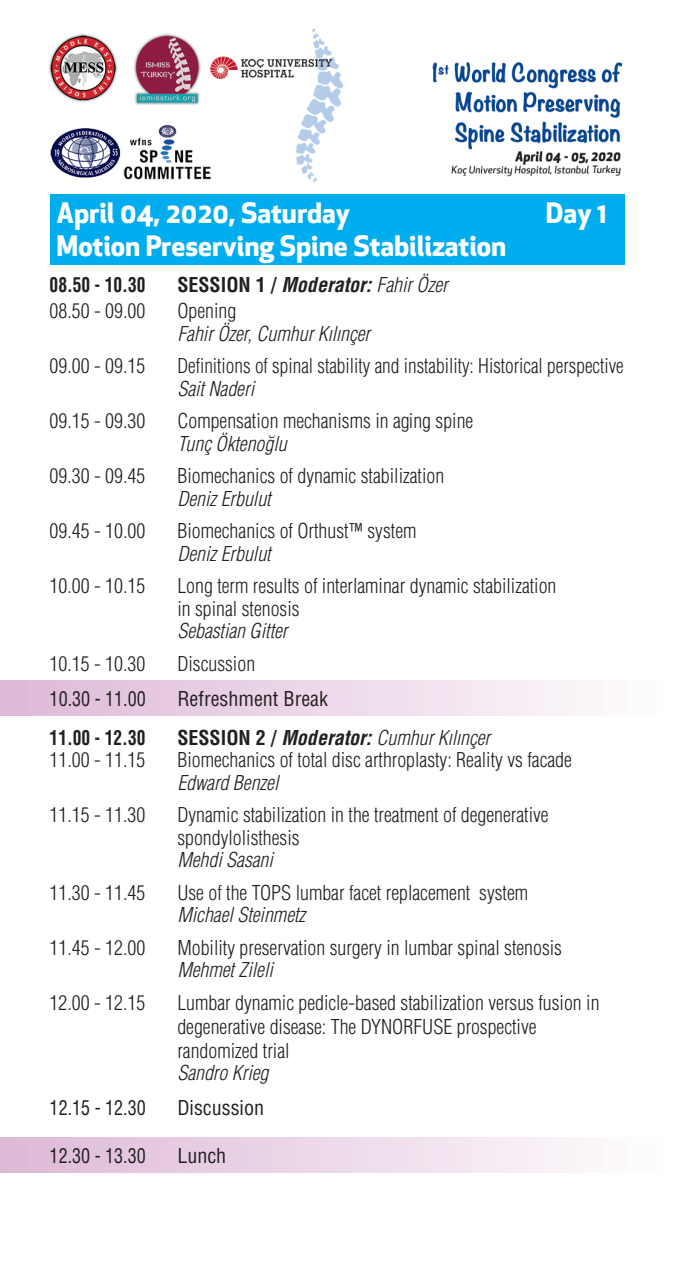
<style>
.page{position:relative;width:674px;height:1276px;background:#fff}
.page>*{position:absolute;margin:0;border:0;box-sizing:border-box;transform-origin:0 0}
.t1{font:700 27.5px/33px "Apex New";color:#fff}
.t2{font:20px/22.5px "Helvetica Condensed Light Tr";color:#231f20}
.t3{font:20px "Helvetica Cond Light Italic Tr";color:#231f20}
.t4{font:20px "Helvetica Cond Normal Tr";color:#231f20;scale:.9 1}
.t5{font:20px "Helvetica Cond Normal Tr";color:#231f20}
.t6{font:20px "Helvetica Cond Bold Ita Tr";color:#231f20}
.t7{font:20px "Helvetica Cond Bold Tr";color:#231f20;scale:.87 1}
.s1{font-family:"Helvetica Cond Bold Tr"}
.s2{font-family:"Helvetica Cond Light Italic Tr"}
.s3{font-family:"Helvetica Cond Bold Ita Tr"}
</style>
<div class="page">
<img style="left:0;top:28px;width:625px;height:1145px">
<div style="left:50px;top:194px;width:574px;height:71px;background:#00aeef"></div>
<div style="left:0;top:680px;width:664px;height:35px;background:linear-gradient(to right,#deb8d6,#fefcfd)"></div>
<div style="left:0;top:1137px;width:664px;height:35px;background:linear-gradient(to right,#deb8d6,#fefcfd)"></div>
<h1 class="t1" style="left:56px;top:195px;width:451px">April 04, 2020, Saturday<br>Motion Preserving Spine Stabilization</h1>
<h1 class="t1" style="left:545px;top:195px;width:63px">Day 1</h1>
<p class="t7" style="left:50px;top:272px;width:111px">08.50 - 10.30</p>
<p class="t6" style="left:177px;top:272px;width:272px"><span class="s1">SESSION 1 /</span> Moderator: <span class="s2">Fahir Özer</span></p>
<p class="t2" style="left:50px;top:299px;width:97px">08.50 - 09.00</p>
<p class="t2" style="left:177px;top:299px;width:60px">Opening</p>
<p class="t3" style="left:177px;top:322px;width:194px">Fahir Özer, Cumhur Kılınçer</p>
<p class="t2" style="left:50px;top:354px;width:97px">09.00 - 09.15</p>
<p class="t2" style="left:177px;top:354px;width:448px">Definitions of spinal stability and instability: Historical perspective</p>
<p class="t3" style="left:177px;top:377px;width:78px">Sait Naderi</p>
<p class="t2" style="left:50px;top:409px;width:97px">09.15 - 09.30</p>
<p class="t2" style="left:177px;top:409px;width:297px">Compensation mechanisms in aging spine</p>
<p class="t3" style="left:177px;top:432px;width:111px">Tunç Öktenoğlu</p>
<p class="t2" style="left:50px;top:464px;width:97px">09.30 - 09.45</p>
<p class="t2" style="left:177px;top:464px;width:268px">Biomechanics of dynamic stabilization</p>
<p class="t3" style="left:177px;top:487px;width:95px">Deniz Erbulut</p>
<p class="t2" style="left:50px;top:519px;width:97px">09.45 - 10.00</p>
<p class="t2" style="left:177px;top:519px;width:240px">Biomechanics of Orthust™ system</p>
<p class="t3" style="left:177px;top:542px;width:95px">Deniz Erbulut</p>
<p class="t2" style="left:50px;top:574px;width:97px">10.00 - 10.15</p>
<p class="t2" style="left:177px;top:574px;width:380px">Long term results of interlaminar dynamic stabilization in spinal stenosis</p>
<p class="t3" style="left:177px;top:619px;width:111px">Sebastian Gitter</p>
<p class="t2" style="left:50px;top:652px;width:97px">10.15 - 10.30</p>
<p class="t2" style="left:177px;top:652px;width:79px">Discussion</p>
<p class="t4" style="left:50px;top:686px;width:108px">10.30 - 11.00</p>
<p class="t5" style="left:177px;top:686px;width:152px">Refreshment Break</p>
<p class="t7" style="left:50px;top:725px;width:111px">11.00 - 12.30</p>
<p class="t3" style="left:177px;top:725px;width:314px"><span class="s1">SESSION 2 /</span> <span class="s3">Moderator:</span> Cumhur Kılınçer</p>
<p class="t2" style="left:50px;top:748px;width:97px">11.00 - 11.15</p>
<p class="t2" style="left:177px;top:748px;width:396px">Biomechanics of total disc arthroplasty: Reality vs facade</p>
<p class="t3" style="left:177px;top:770px;width:103px">Edward Benzel</p>
<p class="t2" style="left:50px;top:803px;width:97px">11.15 - 11.30</p>
<p class="t2" style="left:177px;top:803px;width:372px">Dynamic stabilization in the treatment of degenerative spondylolisthesis</p>
<p class="t3" style="left:177px;top:848px;width:97px">Mehdi Sasani</p>
<p class="t2" style="left:50px;top:881px;width:97px">11.30 - 11.45</p>
<p class="t2" style="left:177px;top:881px;width:352px">Use of the TOPS lumbar facet replacement system</p>
<p class="t3" style="left:177px;top:903px;width:129px">Michael Steinmetz</p>
<p class="t2" style="left:50px;top:936px;width:97px">11.45 - 12.00</p>
<p class="t2" style="left:177px;top:936px;width:386px">Mobility preservation surgery in lumbar spinal stenosis</p>
<p class="t3" style="left:177px;top:958px;width:97px">Mehmet Zileli</p>
<p class="t2" style="left:50px;top:991px;width:97px">12.00 - 12.15</p>
<p class="t2" style="left:177px;top:990px;width:423px;line-height:24px">Lumbar dynamic pedicle-based stabilization versus fusion in degenerative disease: The DYNORFUSE prospective randomized trial</p>
<p class="t3" style="left:177px;top:1061px;width:93px">Sandro Krieg</p>
<p class="t4" style="left:50px;top:1095px;width:108px">12.15 - 12.30</p>
<p class="t5" style="left:177px;top:1095px;width:88px">Discussion</p>
<p class="t4" style="left:50px;top:1143px;width:108px">12.30 - 13.30</p>
<p class="t5" style="left:177px;top:1143px;width:50px">Lunch</p>
</div>
